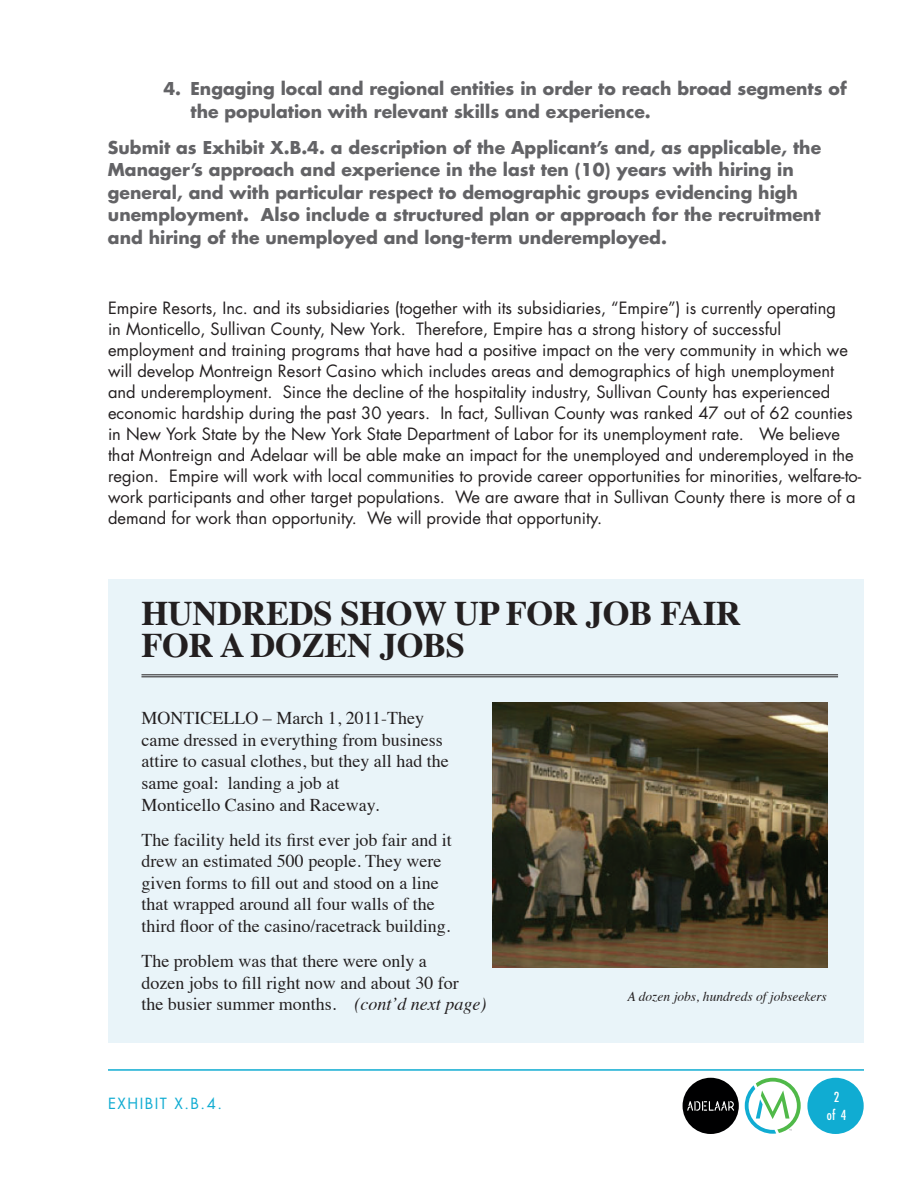
<style>
.page{position:relative;width:918px;height:1188px;background:#fff}
.page>*{position:absolute;margin:0;border:0;box-sizing:border-box;transform-origin:0 0}
.t1{font:700 34.5px/31.5px "Times";letter-spacing:-.01em;color:#231f20}
.t2{font:18px/21.6px "Times";color:#231f20}
.t3{font:700 17.25px/22.5px "Futura Std";color:#636366}
.t4{font:16.5px/21px "Futura Std";color:#231f20}
.t5{font:15px "Futura Std";letter-spacing:.1em;color:#10acd2}
.t6{font:italic 13.5px "Times";color:#231f20}
.t7{font:condensed 13.5px/17.9px "Futura Std";color:#fff;text-align:center}
.s1{font-style:italic}
</style>
<div class="page">
<hr style="left:108px;top:1069px;width:756px;height:2px;background:#10acd2">
<svg style="left:745px;top:1078px;width:56px;height:56px"></svg>
<div style="left:807px;top:1078px;width:57px;height:56px;background:#10acd2;border-radius:50%"></div>
<div style="left:683px;top:1078px;width:56px;height:56px;background:#000001;border-radius:50%"></div>
<svg style="left:687px;top:1101px;width:47px;height:10px"></svg>
<div style="left:108px;top:579px;width:756px;height:463px;background:#e9f4f9"></div>
<img style="left:493px;top:702px;width:335px;height:266px">
<hr style="left:141px;top:674px;width:697px;height:1px;background:#231f20">
<hr style="left:141px;top:676px;width:697px;height:1px;background:#231f20">
<p class="t3" style="left:190px;top:77px;width:658px;text-indent:-27px">4. Engaging local and regional entities in order to reach broad segments of the population with relevant skills and experience.</p>
<p class="t3" style="left:108px;top:136px;width:715px">Submit as Exhibit X.B.4. a description of the Applicant’s and, as applicable, the Manager’s approach and experience in the last ten (10) years with hiring in general, and with particular respect to demographic groups evidencing high unemployment. Also include a structured plan or approach for the recruitment and hiring of the unemployed and long-term underemployed.</p>
<p class="t4" style="left:108px;top:298px;width:755px">Empire Resorts, Inc. and its subsidiaries (together with its subsidiaries, “Empire”) is currently operating<br>in Monticello, Sullivan County, New York. Therefore, Empire has a strong history of successful employment and training programs that have had a positive impact on the very community in which we will develop Montreign Resort Casino which includes areas and demographics of high unemployment and underemployment. Since the decline of the hospitality industry, Sullivan County has experienced economic hardship during the past 30 years. In fact, Sullivan County was ranked 47 out of 62 counties in New York State by the New York State Department of Labor for its unemployment rate. We believe that Montreign and Adelaar will be able make an impact for the unemployed and underemployed in the region. Empire will work with local communities to provide career opportunities for minorities, welfare-to&shy;work participants and other target populations. We are aware that in Sullivan County there is more of a demand for work than opportunity. We will provide that opportunity.</p>
<h1 class="t1" style="left:141px;top:594px;width:601px">HUNDREDS SHOW UP FOR JOB FAIR<br>FOR A DOZEN JOBS</h1>
<p class="t2" style="left:141px;top:706px;width:309px">MONTICELLO – March 1, 2011-They came dressed in everything from business attire to casual clothes, but they all had the same goal: landing a job at<br>Monticello Casino and Raceway.</p>
<p class="t2" style="left:141px;top:827px;width:312px">The facility held its first ever job fair and it drew an estimated 500 people. They were given forms to fill out and stood on a line that wrapped around all four walls of the third floor of the casino/racetrack building.</p>
<p class="t2" style="left:141px;top:949px;width:346px">The problem was that there were only a<br>dozen jobs to fill right now and about 30 for<br>the busier summer months. <span class="s1">(cont’d next page)</span></p>
<p class="t6" style="left:627px;top:984px;width:201px">A dozen jobs, hundreds of jobseekers</p>
<p class="t5" style="left:108px;top:1094px;width:116px">EXHIBIT X.B.4.</p>
<p class="t7" style="left:827px;top:1088px;width:21px">2<br>of 4</p>
</div>
